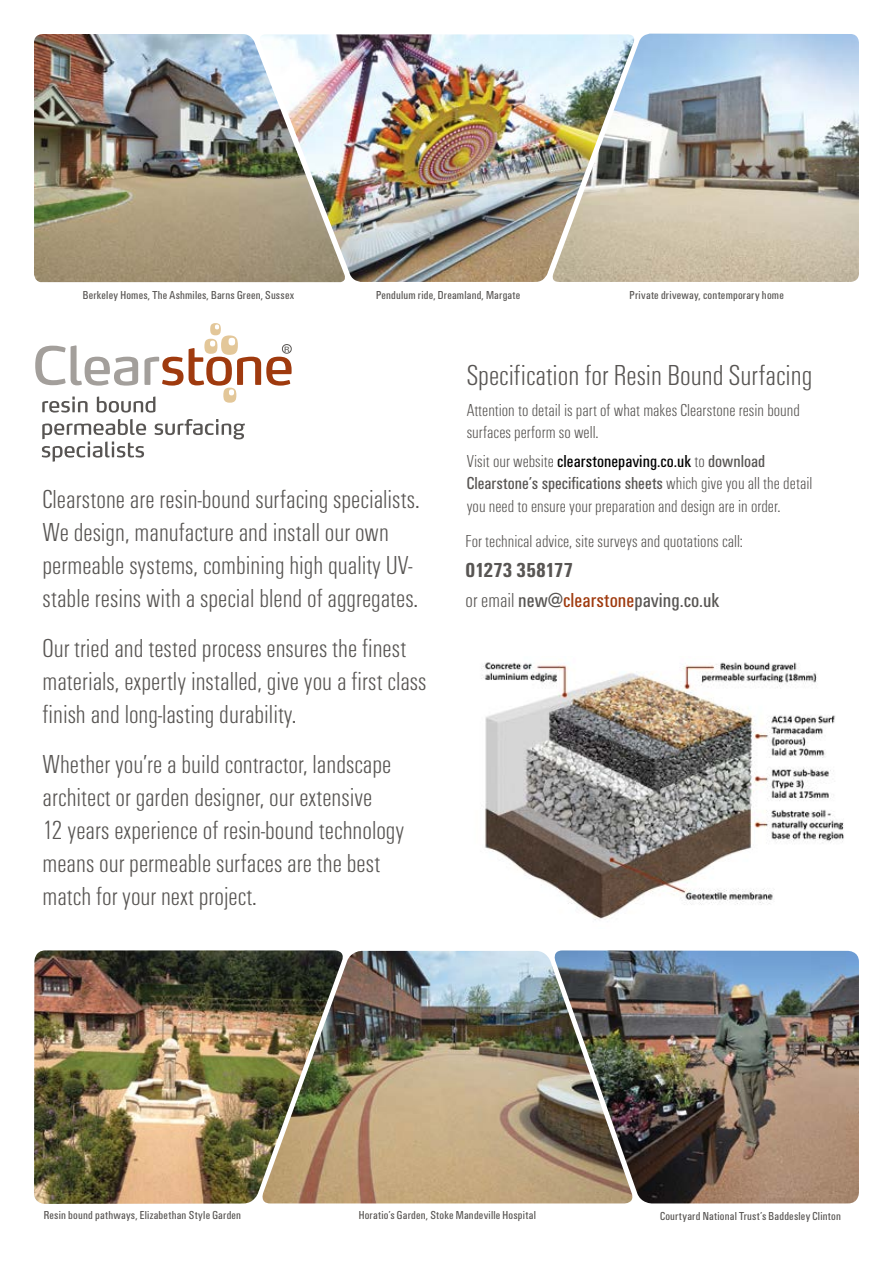
<style>
.page{position:relative;width:893px;height:1263px;background:#fff}
.page>*{position:absolute;margin:0;border:0;box-sizing:border-box;transform-origin:0 0}
.t1{font:300 condensed 30px "Unitus T";color:#585553}
.t2{font:300 condensed 27px/33px "Unitus T";color:#585553}
.t3{font:condensed 21px/30px "Unitus T";color:#585553}
.t4{font:300 condensed 18px/22.5px "Unitus T";color:#585553}
.t5{font:condensed 12px "Unitus T";letter-spacing:.015em;color:#585553}
.t6{font:7.2px "Max";color:#585553}
.s1{font-weight:400;color:#000}
.s2{font-weight:400}
.s3{font-weight:700}
.s4{font-weight:300}
.s5{color:#9f3a0e}
</style>
<div class="page">
<img style="left:635px;top:34px;width:224px;height:248px">
<img style="left:34px;top:34px;width:223px;height:248px">
<img style="left:257px;top:34px;width:378px;height:248px">
<svg style="left:221px;top:335px;width:17px;height:20px"></svg>
<div style="left:229px;top:338px;width:6px;height:7px;background:#fff;border-radius:50%"></div>
<svg style="left:204px;top:339px;width:13px;height:15px"></svg>
<div style="left:210px;top:323px;width:11px;height:12px;background:#e3c799;border-radius:50%"></div>
<svg style="left:215px;top:325px;width:4px;height:4px"></svg>
<svg style="left:35px;top:341px;width:257px;height:72px"></svg>
<svg style="left:155px;top:419px;width:90px;height:20px"></svg>
<svg style="left:42px;top:419px;width:104px;height:43px"></svg>
<div style="left:282px;top:344px;width:9px;height:9px;border:1px solid #585553;border-radius:4px"></div>
<img style="left:559px;top:950px;width:300px;height:253px">
<img style="left:34px;top:950px;width:312px;height:254px">
<img style="left:259px;top:951px;width:376px;height:252px">
<img style="left:481px;top:662px;width:363px;height:258px">
<p class="t5" style="left:83px;top:288px;width:213px">Berkeley Homes, The Ashmiles, Barns Green, Sussex</p>
<p class="t5" style="left:376px;top:288px;width:146px">Pendulum ride, Dreamland, Margate</p>
<p class="t5" style="left:630px;top:288px;width:156px">Private driveway, contemporary home</p>
<p class="t6" style="left:284px;top:345px;width:7px">R</p>
<p class="t2" style="left:43px;top:482px;width:379px">Clearstone are resin-bound surfacing specialists.<br>We design, manufacture and install our own permeable systems, combining high quality UV&shy;stable resins with a special blend of aggregates.</p>
<p class="t2" style="left:43px;top:631px;width:385px">Our tried and tested process ensures the finest materials, expertly installed, give you a first class finish and long-lasting durability.</p>
<p class="t2" style="left:43px;top:747px;width:363px">Whether you’re a build contractor, landscape architect or garden designer, our extensive<br>12 years experience of resin-bound technology means our permeable surfaces are the best match for your next project.</p>
<p class="t1" style="left:467px;top:357px;width:347px">Specification for Resin Bound Surfacing</p>
<p class="t4" style="left:467px;top:398px;width:335px">Attention to detail is part of what makes Clearstone resin bound surfaces perform so well.</p>
<p class="t4" style="left:467px;top:449px;width:347px">Visit our website <span class="s1">clearstonepaving.co.uk</span> to <span class="s2">download<br>Clearstone’s specifications sheets</span> which give you all the detail you need to ensure your preparation and design are in order.</p>
<p class="t4" style="left:466px;top:530px;width:279px">For technical advice, site surveys and quotations call:</p>
<p class="t3" style="left:466px;top:555px;width:255px"><span class="s3">01273 358177<br></span><span class="s4">or email</span> new@<span class="s5">clearstone</span>paving.co.uk</p>
<p class="t5" style="left:44px;top:1208px;width:199px">Resin bound pathways, Elizabethan Style Garden</p>
<p class="t5" style="left:359px;top:1208px;width:179px">Horatio’s Garden, Stoke Mandeville Hospital</p>
<p class="t5" style="left:660px;top:1209px;width:183px">Courtyard National Trust’s Baddesley Clinton</p>
</div>
